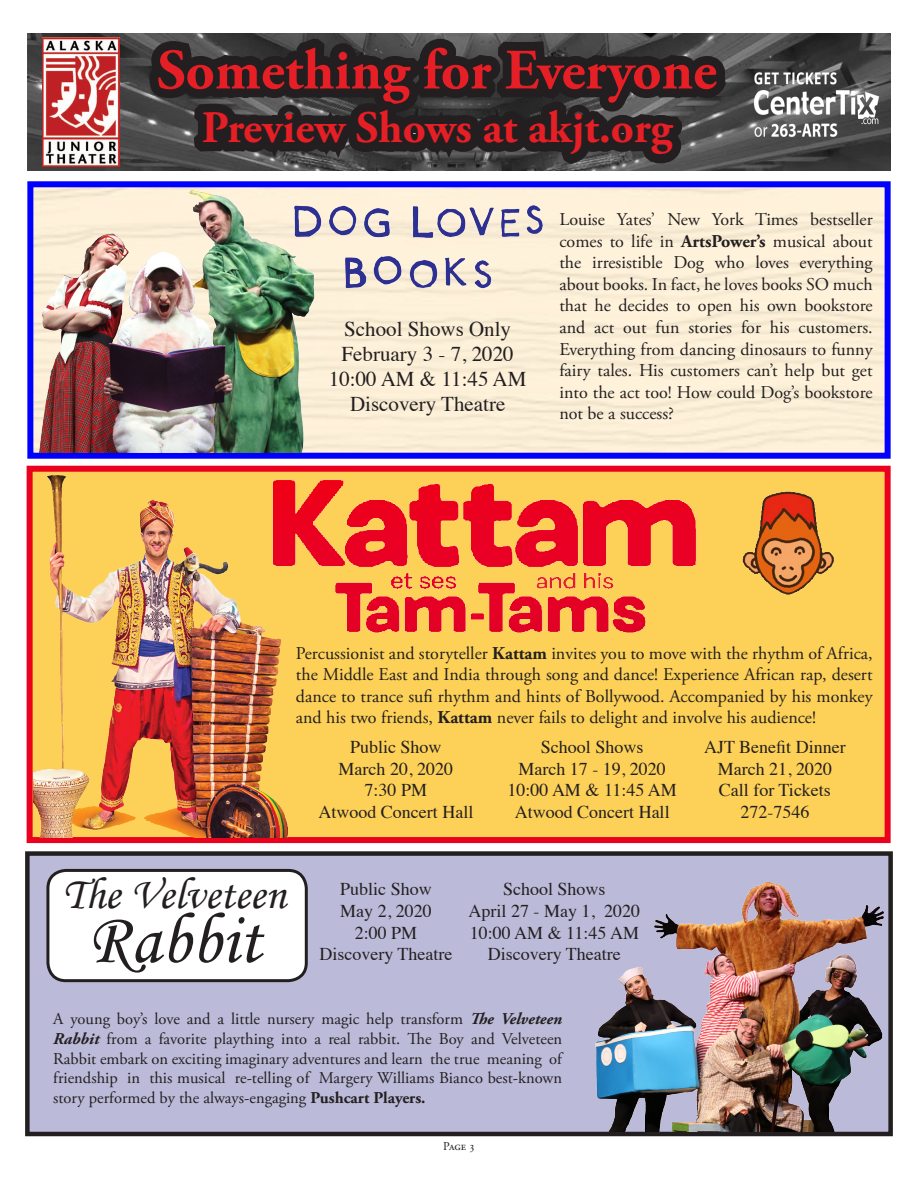
<style>
.page{position:relative;width:918px;height:1188px;background:#fff}
.page>*{position:absolute;margin:0;border:0;box-sizing:border-box;transform-origin:0 0}
.t1{font:72px "Monotype Corsiva";color:#231f20}
.t2{font:700 57px "Adobe Garamond Pro";color:#e61e25}
.t3{font:700 45px "Adobe Garamond Pro";color:#e61e25}
.t4{font:45px "Monotype Corsiva";color:#231f20}
.t5{font:21px "Times";color:#231f20}
.t6{font:18px/21.6px "Adobe Garamond Pro";color:#231f20;text-align:justify}
.t7{font:18px "Times";color:#231f20}
.t8{font:16.5px/19.8px "Adobe Garamond Pro";color:#231f20;text-align:justify}
.t9{font:12px "Adobe Garamond Pro";color:#231f20}
.s1{font-weight:700}
.s2{font-weight:700;font-style:italic}
</style>
<div class="page">
<img style="left:27px;top:33px;width:864px;height:138px">
<svg style="left:141px;top:33px;width:593px;height:138px;background:#363334"></svg>
<img style="left:42px;top:38px;width:77px;height:128px">
<img style="left:753px;top:72px;width:127px;height:65px">
<div style="left:27px;top:854px;width:864px;height:280px;background:#bbbbd9"></div>
<div style="left:25px;top:851px;width:868px;height:285px;border:4px solid #231f20"></div>
<div style="left:27px;top:466px;width:864px;height:377px;background:#fdd158;border:6px solid #eb001e"></div>
<div style="left:27px;top:181px;width:864px;height:278px;border:6px solid #00f"></div>
<img style="left:36px;top:188px;width:282px;height:265px">
<img style="left:287px;top:200px;width:264px;height:93px">
<img style="left:310px;top:468px;width:401px;height:165px">
<img style="left:33px;top:466px;width:277px;height:371px">
<img style="left:742px;top:491px;width:92px;height:104px">
<div style="left:48px;top:870px;width:258px;height:111px;background:#fff;border-radius:18px"></div>
<div style="left:46px;top:869px;width:262px;height:113px;border:3px solid #231f20;border-radius:18px"></div>
<img style="left:578px;top:863px;width:312px;height:269px">
<p class="t2" style="left:157px;top:37px;width:561px">Something for Everyone</p>
<p class="t3" style="left:202px;top:102px;width:472px">Preview Shows at akjt.org</p>
<p class="t5" style="left:344px;top:309px;width:168px">School Shows Only</p>
<p class="t5" style="left:342px;top:334px;width:174px">February 3 - 7, 2020</p>
<p class="t5" style="left:329px;top:359px;width:199px">10:00 AM &amp; 11:45 AM</p>
<p class="t5" style="left:350px;top:385px;width:157px">Discovery Theatre</p>
<p class="t6" style="left:559px;top:209px;width:315px">Louise Yates’ New York Times bestseller comes to life in <span class="s1">ArtsPower’s</span> musical about the irresistible Dog who loves everything about books. In fact, he loves books SO much that he decides to open his own bookstore and act out fun stories for his customers.<br>Everything from dancing dinosaurs to funny fairy tales. His customers can’t help but get into the act too! How could Dog’s bookstore not be a success?</p>
<p class="t6" style="left:296px;top:643px;width:578px">Percussionist and storyteller <span class="s1">Kattam</span> invites you to move with the rhythm of Africa, the Middle East and India through song and dance! Experience African rap, desert dance to trance sufi rhythm and hints of Bollywood. Accompanied by his monkey and his two friends, <span class="s1">Kattam</span> never fails to delight and involve his audience!</p>
<p class="t7" style="left:350px;top:730px;width:93px">Public Show</p>
<p class="t7" style="left:339px;top:752px;width:116px">March 20, 2020</p>
<p class="t7" style="left:365px;top:774px;width:64px">7:30 PM</p>
<p class="t7" style="left:318px;top:795px;width:156px">Atwood Concert Hall</p>
<p class="t7" style="left:704px;top:730px;width:143px">AJT Benefit Dinner</p>
<p class="t7" style="left:718px;top:752px;width:116px">March 21, 2020</p>
<p class="t7" style="left:719px;top:774px;width:114px">Call for Tickets</p>
<p class="t7" style="left:740px;top:795px;width:70px">272-7546</p>
<p class="t7" style="left:541px;top:730px;width:104px">School Shows</p>
<p class="t7" style="left:518px;top:752px;width:149px">March 17 - 19, 2020</p>
<p class="t7" style="left:507px;top:774px;width:171px">10:00 AM &amp; 11:45 AM</p>
<p class="t7" style="left:515px;top:795px;width:156px">Atwood Concert Hall</p>
<p class="t4" style="left:63px;top:867px;width:225px">The Velveteen</p>
<p class="t1" style="left:87px;top:896px;width:176px">Rabbit</p>
<p class="t7" style="left:340px;top:873px;width:93px">Public Show</p>
<p class="t7" style="left:340px;top:894px;width:93px">May 2, 2020</p>
<p class="t7" style="left:355px;top:916px;width:64px">2:00 PM</p>
<p class="t7" style="left:319px;top:937px;width:135px">Discovery Theatre</p>
<p class="t7" style="left:503px;top:873px;width:104px">School Shows</p>
<p class="t7" style="left:469px;top:894px;width:173px">April 27 - May 1, 2020</p>
<p class="t7" style="left:470px;top:916px;width:171px">10:00 AM &amp; 11:45 AM</p>
<p class="t7" style="left:488px;top:937px;width:135px">Discovery Theatre</p>
<p class="t8" style="left:53px;top:1009px;width:510px">A young boy’s love and a little nursery magic help transform <span class="s2">The Velveteen Rabbit</span> from a favorite plaything into a real rabbit. The Boy and Velveteen Rabbit embark on exciting imaginary adventures and learn the true meaning of friendship in this musical re-telling of Margery Williams Bianco best-known story performed by the always-engaging <span class="s1">Pushcart Players.</span></p>
<p class="t9" style="left:443px;top:1139px;width:33px">Page 3</p>
</div>
